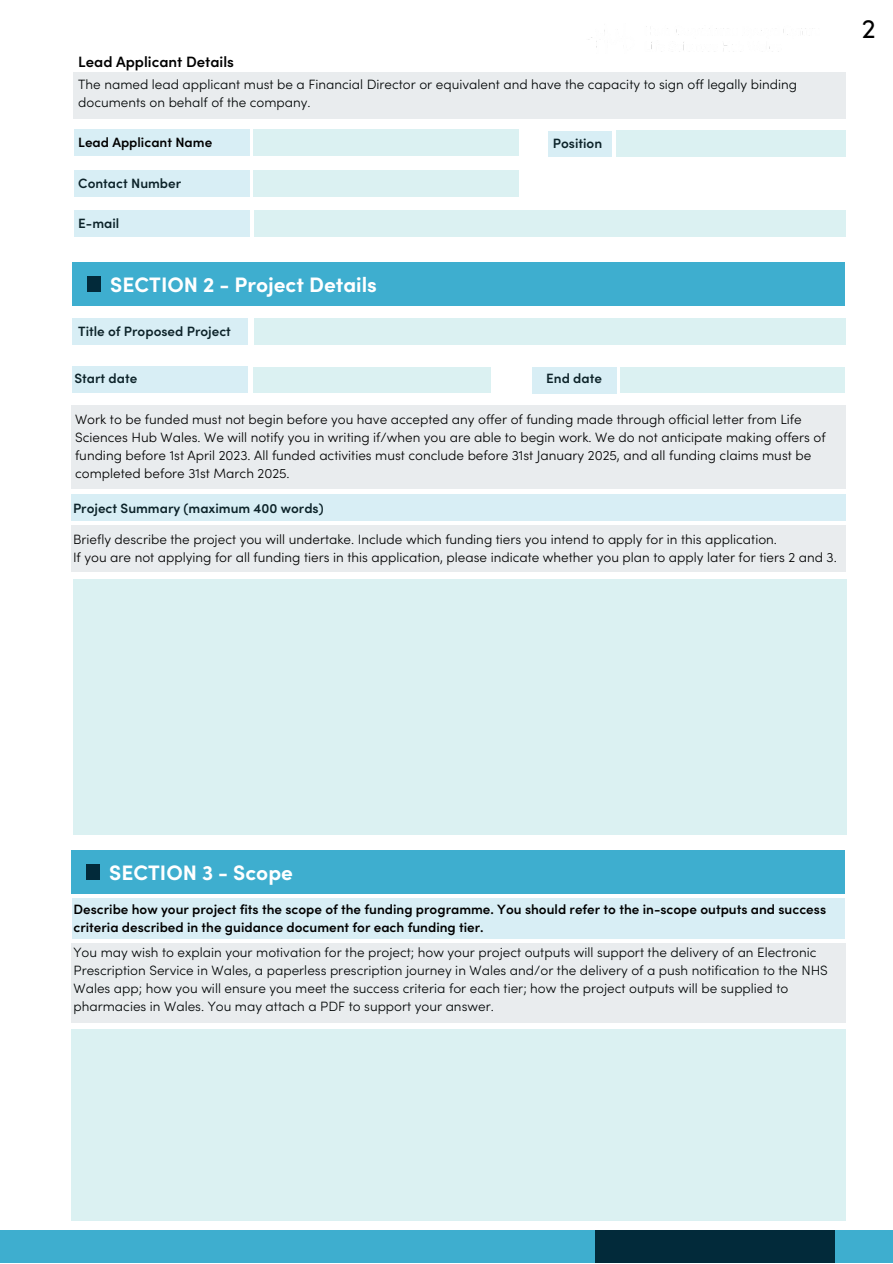
<style>
.page{position:relative;width:893px;height:1264px;background:#fff}
.page>*{position:absolute;margin:0;border:0;box-sizing:border-box;transform-origin:0 0}
.t1{font:27px "Sofia Pro";color:#000}
.t2{font:700 21px "Sofia Pro";color:#fff}
.t3{font:600 15px "Sofia Pro";color:#000}
.t4{font:300 13.5px/18px "Sofia Pro";color:#000}
.t5{font:600 13.5px/18px "Sofia Pro";color:#000}
</style>
<div class="page">
<div style="left:0;top:1230px;width:892px;height:32px;background:#3eaecf"></div>
<div style="left:595px;top:1230px;width:239px;height:32px;background:#022a3a"></div>
<div style="left:253px;top:129px;width:265px;height:27px;background:#dbf1f2"></div>
<div style="left:253px;top:211px;width:592px;height:26px;background:#dbf1f2"></div>
<div style="left:616px;top:131px;width:229px;height:26px;background:#dbf1f2"></div>
<div style="left:253px;top:171px;width:265px;height:26px;background:#dbf1f2"></div>
<img style="left:588px;top:26px;width:225px;height:26px">
<div style="left:74px;top:129px;width:176px;height:27px;background:#d8eef5"></div>
<div style="left:73px;top:73px;width:772px;height:46px;background:#e9ecee"></div>
<div style="left:72px;top:262px;width:772px;height:44px;background:#3eaecf"></div>
<div style="left:87px;top:276px;width:13px;height:15px;background:#022a3a"></div>
<div style="left:253px;top:318px;width:592px;height:27px;background:#dbf1f2"></div>
<div style="left:253px;top:367px;width:237px;height:25px;background:#dbf1f2"></div>
<div style="left:620px;top:367px;width:224px;height:25px;background:#dbf1f2"></div>
<div style="left:73px;top:579px;width:773px;height:256px;background:#dbf1f2"></div>
<div style="left:71px;top:525px;width:774px;height:46px;background:#e9ecee"></div>
<div style="left:548px;top:131px;width:64px;height:26px;background:#d8eef5"></div>
<div style="left:74px;top:171px;width:176px;height:26px;background:#d8eef5"></div>
<div style="left:74px;top:211px;width:176px;height:26px;background:#d8eef5"></div>
<div style="left:72px;top:318px;width:176px;height:26px;background:#d8eef5"></div>
<div style="left:72px;top:366px;width:176px;height:26px;background:#d8eef5"></div>
<div style="left:532px;top:367px;width:84px;height:26px;background:#d8eef5"></div>
<div style="left:71px;top:405px;width:774px;height:83px;background:#e9ecee"></div>
<div style="left:71px;top:494px;width:774px;height:26px;background:#d8eef5"></div>
<div style="left:71px;top:850px;width:773px;height:43px;background:#3eaecf"></div>
<div style="left:86px;top:864px;width:13px;height:15px;background:#022a3a"></div>
<div style="left:72px;top:898px;width:772px;height:40px;background:#d8eef5"></div>
<div style="left:71px;top:1029px;width:774px;height:191px;background:#dbf1f2"></div>
<div style="left:71px;top:943px;width:774px;height:79px;background:#e9ecee"></div>
<p class="t3" style="left:78px;top:51px;width:157px">Lead Applicant Details</p>
<p class="t4" style="left:78px;top:75px;width:720px">The named lead applicant must be a Financial Director or equivalent and have the capacity to sign off legally binding documents on behalf of the company.</p>
<p class="t5" style="left:78px;top:133px;width:135px">Lead Applicant Name</p>
<p class="t5" style="left:78px;top:174px;width:104px">Contact Number</p>
<p class="t5" style="left:78px;top:214px;width:43px">E-mail</p>
<p class="t5" style="left:552px;top:134px;width:51px">Position</p>
<h2 class="t2" style="left:110px;top:271px;width:268px">SECTION 2 - Project Details</h2>
<p class="t5" style="left:78px;top:322px;width:154px">Title of Proposed Project</p>
<p class="t5" style="left:74px;top:369px;width:64px">Start date</p>
<p class="t5" style="left:546px;top:369px;width:57px">End date</p>
<p class="t4" style="left:75px;top:409px;width:752px">Work to be funded must not begin before you have accepted any offer of funding made through official letter from Life Sciences Hub Wales. We will notify you in writing if/when you are able to begin work. We do not anticipate making offers of funding before 1st April 2023. All funded activities must conclude before 31st January 2025, and all funding claims must be completed before 31st March 2025.</p>
<p class="t5" style="left:73px;top:499px;width:252px">Project Summary (maximum 400 words)</p>
<p class="t4" style="left:73px;top:529px;width:765px">Briefly describe the project you will undertake. Include which funding tiers you intend to apply for in this application.<br>If you are not applying for all funding tiers in this application, please indicate whether you plan to apply later for tiers 2 and 3.</p>
<h1 class="t1" style="left:861px;top:11px;width:15px">2</h1>
<h2 class="t2" style="left:109px;top:858px;width:185px">SECTION 3 - Scope</h2>
<p class="t5" style="left:73px;top:899px;width:754px">Describe how your project fits the scope of the funding programme. You should refer to the in-scope outputs and success criteria described in the guidance document for each funding tier.</p>
<p class="t4" style="left:73px;top:942px;width:755px">You may wish to explain your motivation for the project; how your project outputs will support the delivery of an Electronic Prescription Service in Wales, a paperless prescription journey in Wales and/or the delivery of a push notification to the NHS Wales app; how you will ensure you meet the success criteria for each tier; how the project outputs will be supplied to pharmacies in Wales. You may attach a PDF to support your answer.</p>
</div>
